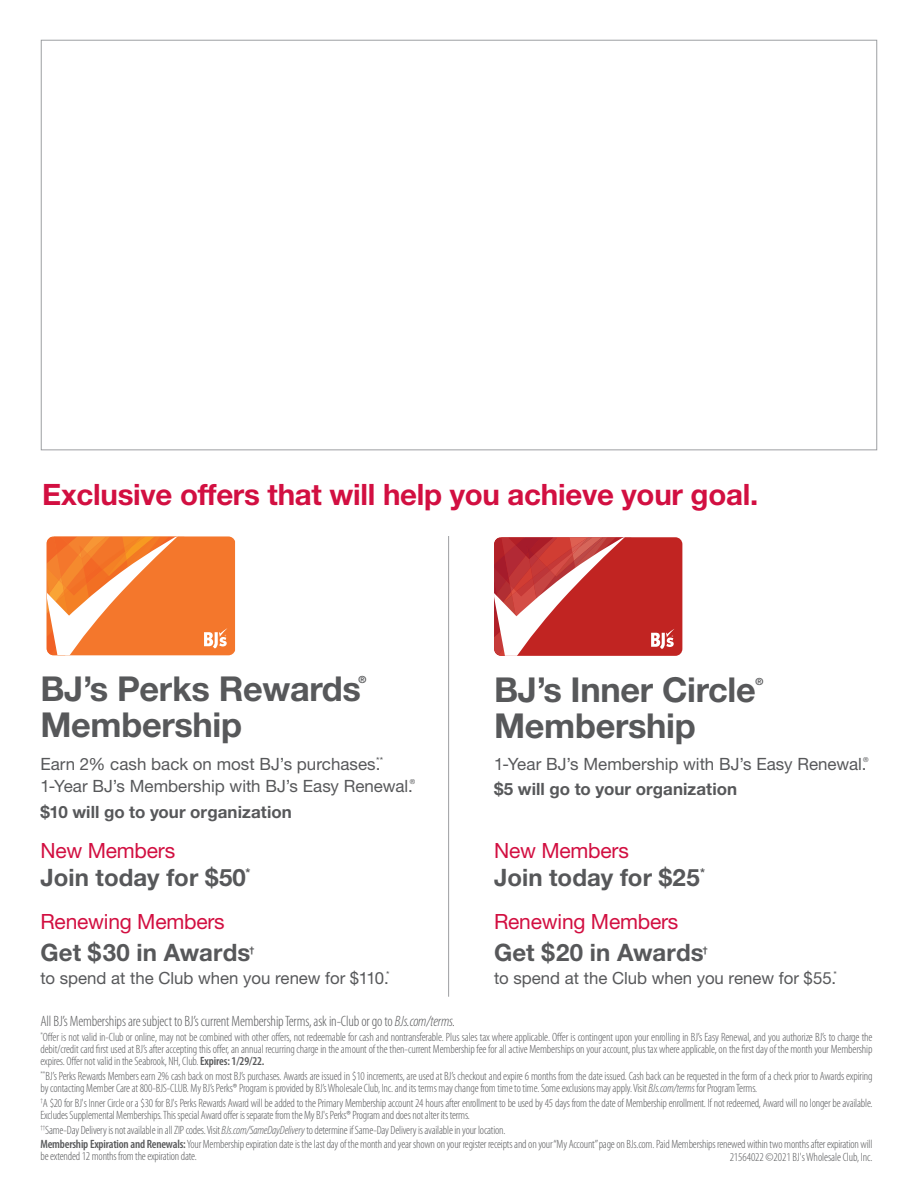
<style>
.page{position:relative;width:918px;height:1188px;background:#fff}
.page>*{position:absolute;margin:0;border:0;box-sizing:border-box;transform-origin:0 0}
.t1{font:700 34.35px "Helvetica Neue LT Std";letter-spacing:-.01em;color:#57585a}
.t2{font:700 29.55px "Helvetica Neue LT Std";letter-spacing:-.01em;color:#d20f41}
.t3{font:700 24px "Helvetica Neue LT Std";letter-spacing:.005em;color:#57585a}
.t4{font:21px "Helvetica Neue LT Std";letter-spacing:-.01em;color:#d20f41}
.t5{font:16.95px/22.2px "Helvetica Neue LT Std";color:#57585a}
.t6{font:700 16.95px "Helvetica Neue LT Std";letter-spacing:.005em;color:#57585a}
.t7{font:16.8px "Helvetica Neue LT Std";color:#57585a}
.t8{font:300 condensed 15px "Myriad Pro";letter-spacing:-.01em;color:#57585a}
.t9{font:300 condensed 12px/12px "Myriad Pro";letter-spacing:-.015em;color:#57585a}
.t10{font:700 9.9px "Helvetica Neue LT Std";color:#57585a}
.t11{font:700 8.85px "Helvetica Neue LT Std";color:#57585a}
.t12{font:6.9px "Helvetica Neue LT Std";color:#57585a}
.s1{font-style:italic}
.s2{font-weight:600}
</style>
<div class="page">
<svg style="left:47px;top:536px;width:188px;height:119px;background:#f58c4a"></svg>
<svg style="left:494px;top:537px;width:188px;height:119px;background:#c94847"></svg>
<hr style="left:448px;top:536px;width:1px;height:461px;background:#9d9fa2">
<p class="t2" style="left:42px;top:477px;width:718px">Exclusive offers that will help you achieve your goal.</p>
<p class="t1" style="left:40px;top:667px;width:322px">BJ’s Perks Rewards</p>
<p class="t10" style="left:359px;top:673px;width:9px">®</p>
<p class="t1" style="left:40px;top:703px;width:203px">Membership</p>
<p class="t5" style="left:40px;top:753px;width:374px">Earn 2% cash back on most BJ’s purchases.<sup>**<br></sup>1-Year BJ’s Membership with BJ’s Easy Renewal.</p>
<p class="t12" style="left:410px;top:778px;width:7px">®</p>
<p class="t6" style="left:40px;top:801px;width:253px">$10 will go to your organization</p>
<p class="t4" style="left:40px;top:838px;width:136px">New Members</p>
<p class="t3" style="left:40px;top:862px;width:211px">Join today for $50<sup>*</sup></p>
<p class="t1" style="left:494px;top:669px;width:263px">BJ’s Inner Circle</p>
<p class="t10" style="left:755px;top:675px;width:9px">®</p>
<p class="t1" style="left:494px;top:705px;width:203px">Membership</p>
<p class="t5" style="left:494px;top:753px;width:374px">1-Year BJ’s Membership with BJ’s Easy Renewal.</p>
<p class="t12" style="left:863px;top:756px;width:7px">®</p>
<p class="t6" style="left:494px;top:779px;width:245px">$5 will go to your organization</p>
<p class="t4" style="left:494px;top:838px;width:136px">New Members</p>
<p class="t3" style="left:494px;top:862px;width:213px">Join today for $25<sup>*</sup></p>
<p class="t4" style="left:40px;top:909px;width:186px">Renewing Members</p>
<p class="t4" style="left:494px;top:909px;width:186px">Renewing Members</p>
<p class="t3" style="left:40px;top:938px;width:212px">Get $30 in Awards</p>
<p class="t11" style="left:250px;top:945px;width:6px">†</p>
<p class="t7" style="left:40px;top:968px;width:351px">to spend at the Club when you renew for $110.<sup>*</sup></p>
<p class="t3" style="left:494px;top:938px;width:211px">Get $20 in Awards</p>
<p class="t11" style="left:703px;top:945px;width:6px">†</p>
<p class="t7" style="left:494px;top:968px;width:344px">to spend at the Club when you renew for $55.<sup>*</sup></p>
<p class="t8" style="left:40px;top:1013px;width:416px">All BJ’s Memberships are subject to BJ’s current Membership Terms, ask in-Club or go to <span class="s1">BJs.com/terms.</span></p>
<p class="t9" style="left:40px;top:1031px;width:834px;text-align:justify"><sup>*</sup>Offer is not valid in-Club or online, may not be combined with other offers, not redeemable for cash and nontransferable. Plus sales tax where applicable. Offer is contingent upon your enrolling in BJ’s Easy Renewal, and you authorize BJ’s to charge the debit/credit card first used at BJ’s after accepting this offer, an annual recurring charge in the amount of the then-current Membership fee for all active Memberships on your account, plus tax where applicable, on the first day of the month your Membership expires. Offer not valid in the Seabrook, NH, Club. <span class="s2">Expires: 1/29/22.</span></p>
<p class="t9" style="left:40px;top:1070px;width:834px"><sup>**</sup>BJ’s Perks Rewards Members earn 2% cash back on most BJ’s purchases. Awards are issued in $10 increments, are used at BJ’s checkout and expire 6 months from the date issued. Cash back can be requested in the form of a check prior to Awards expiring by contacting Member Care at 800-BJS-CLUB. My BJ’s Perks® Program is provided by BJ’s Wholesale Club, Inc. and its terms may change from time to time. Some exclusions may apply. Visit <span class="s1">BJs.com/terms</span> for Program Terms.</p>
<p class="t9" style="left:40px;top:1097px;width:834px"><sup>†</sup>A $20 for BJ's Inner Circle or a $30 for BJ's Perks Rewards Award will be added to the Primary Membership account 24 hours after enrollment to be used by 45 days from the date of Membership enrollment. If not redeemed, Award will no longer be available.<br>Excludes Supplemental Memberships. This special Award offer is separate from the My BJ's Perks® Program and does not alter its terms.</p>
<p class="t9" style="left:40px;top:1124px;width:467px"><sup>††</sup>Same-Day Delivery is not available in all ZIP codes. Visit <span class="s1">BJs.com/SameDayDelivery</span> to determine if Same-Day Delivery is available in your location.</p>
<p class="t9" style="left:40px;top:1139px;width:834px"><span class="s2">Membership Expiration and Renewals:</span> Your Membership expiration date is the last day of the month and year shown on your register receipts and on your “My Account”page on BJs.com. Paid Memberships renewed within two months after expiration will be extended 12 months from the expiration date.</p>
<p class="t9" style="left:730px;top:1151px;width:144px">21564022 ©2021 BJ's Wholesale Club, Inc.</p>
</div>
